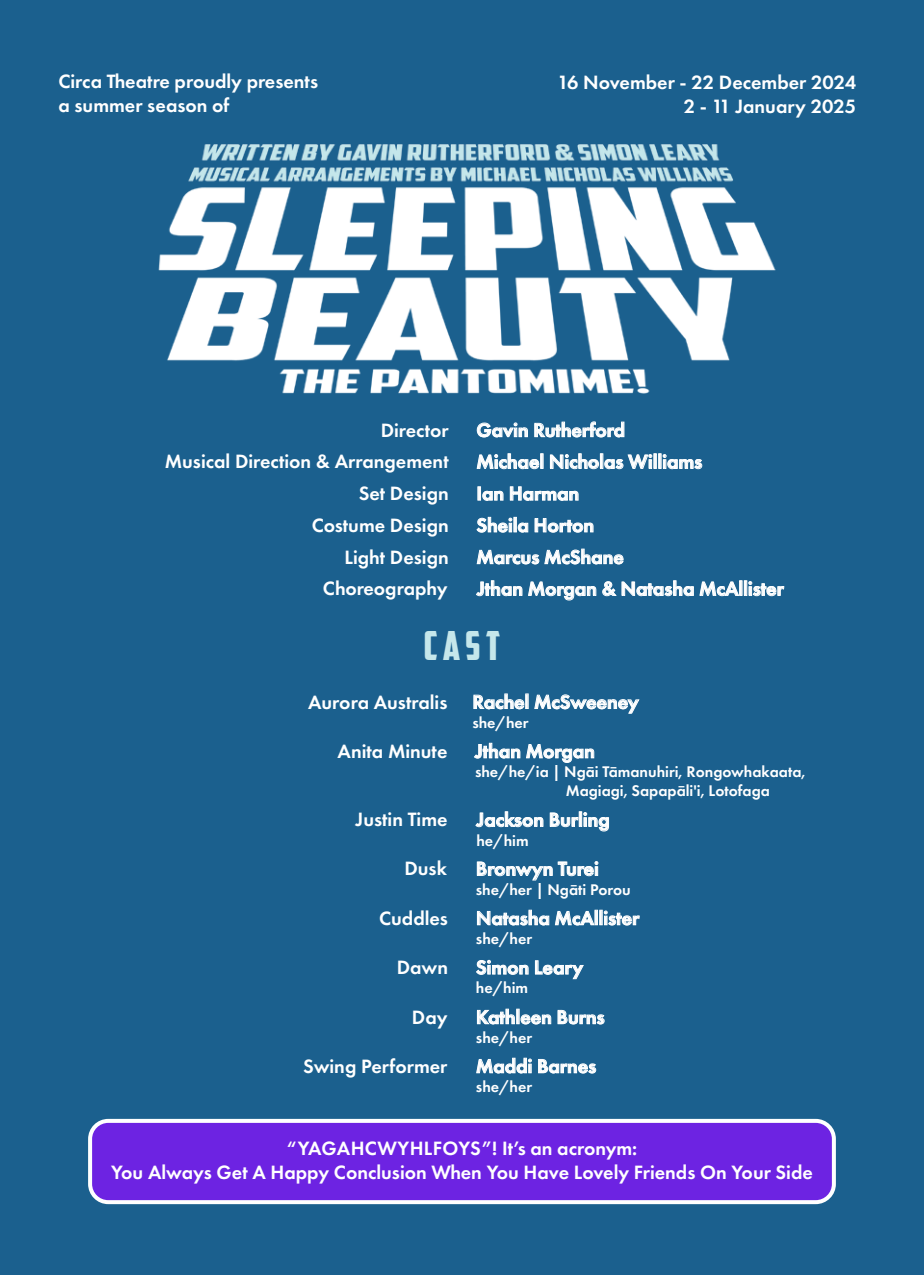
<style>
.page{position:relative;width:924px;height:1275px;background:#fff}
.page>*{position:absolute;margin:0;border:0;box-sizing:border-box;transform-origin:0 0}
.t1{font:40px "American Captain";color:#c5e7eb}
.t2{font:600 20px/24px "Futura PT";color:#fff}
.t3{font:600 16px/19.2px "Futura PT";color:#fff}
</style>
<div class="page">
<div style="left:0;top:0;width:923px;height:1275px;background:#1b608e"></div>
<svg style="left:476px;top:422px;width:51px;height:15px"></svg>
<svg style="left:534px;top:421px;width:90px;height:16px"></svg>
<svg style="left:476px;top:453px;width:63px;height:16px"></svg>
<div style="left:540px;top:453px;width:3px;height:16px;border:1px solid #fff"></div>
<svg style="left:550px;top:453px;width:48px;height:16px"></svg>
<div style="left:600px;top:453px;width:3px;height:16px;border:1px solid #fff"></div>
<svg style="left:604px;top:454px;width:47px;height:15px"></svg>
<div style="left:658px;top:453px;width:3px;height:16px;border:1px solid #fff"></div>
<svg style="left:662px;top:454px;width:40px;height:15px"></svg>
<svg style="left:482px;top:491px;width:21px;height:10px"></svg>
<svg style="left:509px;top:486px;width:69px;height:15px"></svg>
<svg style="left:476px;top:517px;width:52px;height:16px"></svg>
<svg style="left:534px;top:518px;width:59px;height:15px"></svg>
<svg style="left:476px;top:580px;width:120px;height:20px"></svg>
<svg style="left:602px;top:580px;width:91px;height:16px"></svg>
<svg style="left:699px;top:581px;width:39px;height:15px"></svg>
<div style="left:739px;top:580px;width:3px;height:15px;border:1px solid #fff"></div>
<div style="left:743px;top:580px;width:3px;height:15px;border:1px solid #fff"></div>
<svg style="left:748px;top:581px;width:36px;height:15px"></svg>
<svg style="left:476px;top:548px;width:147px;height:16px"></svg>
<svg style="left:473px;top:693px;width:51px;height:16px"></svg>
<div style="left:525px;top:693px;width:3px;height:16px;border:1px solid #fff"></div>
<svg style="left:534px;top:694px;width:105px;height:20px"></svg>
<svg style="left:475px;top:811px;width:68px;height:16px"></svg>
<svg style="left:549px;top:812px;width:60px;height:19px"></svg>
<svg style="left:474px;top:743px;width:120px;height:20px"></svg>
<svg style="left:476px;top:861px;width:122px;height:19px"></svg>
<svg style="left:476px;top:960px;width:52px;height:15px"></svg>
<svg style="left:535px;top:960px;width:48px;height:19px"></svg>
<svg style="left:477px;top:909px;width:117px;height:16px"></svg>
<svg style="left:603px;top:910px;width:36px;height:15px"></svg>
<svg style="left:477px;top:1008px;width:37px;height:16px"></svg>
<div style="left:516px;top:1009px;width:3px;height:15px;border:1px solid #fff"></div>
<svg style="left:520px;top:1014px;width:31px;height:10px"></svg>
<svg style="left:557px;top:1009px;width:47px;height:15px"></svg>
<svg style="left:476px;top:1057px;width:55px;height:16px"></svg>
<svg style="left:538px;top:1059px;width:58px;height:14px"></svg>
<div style="left:90px;top:1120px;width:743px;height:82px;background:#6d23e2;border-radius:18px"></div>
<div style="left:88px;top:1118px;width:747px;height:86px;border:4px solid #fff;border-radius:18px"></div>
<img style="left:158px;top:144px;width:618px;height:250px">
<p class="t2" style="left:58px;top:69px;width:261px">Circa Theatre proudly presents a summer season of</p>
<p class="t2" style="left:557px;top:70px;width:300px;text-align:right">16 November - 22 December 2024<br>2 - 11 January 2025</p>
<p class="t2" style="left:380px;top:418px;width:69px">Director</p>
<p class="t2" style="left:476px;top:418px;width:150px">Gavin Rutherford</p>
<p class="t2" style="left:165px;top:449px;width:285px">Musical Direction &amp; Arrangement</p>
<p class="t2" style="left:476px;top:449px;width:227px">Michael Nicholas Williams</p>
<p class="t2" style="left:358px;top:481px;width:91px">Set Design</p>
<p class="t2" style="left:476px;top:481px;width:104px">Ian Harman</p>
<p class="t2" style="left:311px;top:513px;width:138px">Costume Design</p>
<p class="t2" style="left:476px;top:513px;width:119px">Sheila Horton</p>
<p class="t2" style="left:344px;top:545px;width:106px">Light Design</p>
<p class="t2" style="left:476px;top:545px;width:149px">Marcus McShane</p>
<p class="t2" style="left:323px;top:576px;width:126px">Choreography</p>
<p class="t2" style="left:477px;top:576px;width:308px">Jthan Morgan &amp; Natasha McAllister</p>
<h1 class="t1" style="left:423px;top:621px;width:78px">C A S T</h1>
<p class="t2" style="left:308px;top:689px;width:332px">Aurora Australis Rachel McSweeney</p>
<p class="t3" style="left:472px;top:712px;width:58px">she/her</p>
<p class="t2" style="left:337px;top:739px;width:111px">Anita Minute</p>
<p class="t2" style="left:475px;top:739px;width:121px">Jthan Morgan</p>
<p class="t3" style="left:565px;top:762px;width:241px;text-indent:-91px">she/he/ia | Ngāi Tāmanuhiri, Rongowhakaata,<br>Magiagi, Sapapāli'i, Lotofaga</p>
<p class="t2" style="left:355px;top:807px;width:93px">Justin Time</p>
<p class="t2" style="left:476px;top:807px;width:135px">Jackson Burling</p>
<p class="t3" style="left:476px;top:830px;width:54px">he/him</p>
<p class="t2" style="left:404px;top:856px;width:44px">Dusk</p>
<p class="t2" style="left:475px;top:856px;width:124px">Bronwyn Turei</p>
<p class="t3" style="left:475px;top:879px;width:156px">she/her | Ngāti Porou</p>
<p class="t2" style="left:379px;top:906px;width:70px">Cuddles</p>
<p class="t2" style="left:475px;top:906px;width:165px">Natasha McAllister</p>
<p class="t3" style="left:475px;top:929px;width:58px">she/her</p>
<p class="t2" style="left:396px;top:955px;width:53px">Dawn</p>
<p class="t2" style="left:475px;top:955px;width:109px">Simon Leary</p>
<p class="t3" style="left:475px;top:978px;width:54px">he/him</p>
<p class="t2" style="left:412px;top:1004px;width:37px">Day</p>
<p class="t2" style="left:475px;top:1004px;width:130px">Kathleen Burns</p>
<p class="t3" style="left:475px;top:1027px;width:58px">she/her</p>
<p class="t2" style="left:303px;top:1054px;width:146px">Swing Performer</p>
<p class="t2" style="left:475px;top:1054px;width:122px">Maddi Barnes</p>
<p class="t3" style="left:475px;top:1077px;width:58px">she/her</p>
<p class="t2" style="left:111px;top:1136px;width:703px;text-align:center">“YAGAHCWYHLFOYS”! It’s an acronym:<br>You Always Get A Happy Conclusion When You Have Lovely Friends On Your Side</p>
</div>
